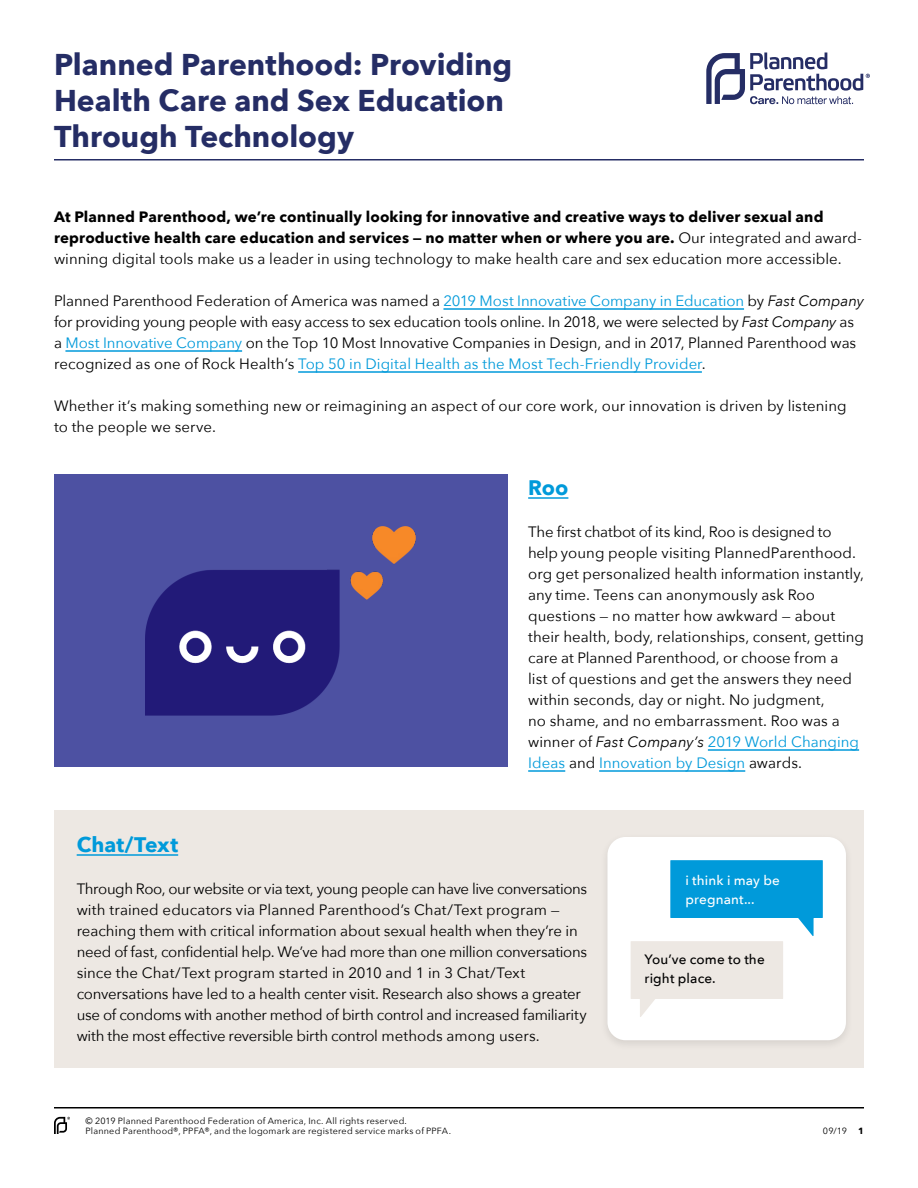
<style>
.page{position:relative;width:918px;height:1188px;background:#fff}
.page>*{position:absolute;margin:0;border:0;box-sizing:border-box;transform-origin:0 0}
.t1{font:700 30px/36px "Avenir Next";color:#252d65}
.t2{font:700 21px "Avenir Next";color:#009ada}
.t3{font:15px/21px "Avenir Next";color:#000}
.t4{font:700 15px/21px "Avenir Next";letter-spacing:.01em;color:#000}
.t5{font:500 13.5px/19.5px "Avenir Next";letter-spacing:.01em;color:#000}
.t6{font:500 13.5px/19.5px "Avenir Next";letter-spacing:.01em;color:#fff}
.t7{font:9px/10.5px "Avenir Next";letter-spacing:.025em;color:#000}
.s1{font-weight:400}
.s2{color:#009ada}
.s3{font-style:italic}
.s4{font-weight:700}
</style>
<div class="page">
<svg style="left:54px;top:1117px;width:16px;height:17px"></svg>
<hr style="left:54px;top:1107px;width:810px;height:1px;background:#000">
<div style="left:54px;top:810px;width:810px;height:258px;background:#ede8e3"></div>
<div style="left:599px;top:832px;width:255px;height:220px;background:#e9e4df"></div>
<div style="left:608px;top:837px;width:238px;height:203px;background:#fff;border-radius:18px"></div>
<svg style="left:706px;top:53px;width:164px;height:51px"></svg>
<hr style="left:443px;top:308px;width:301px;height:2px;background:#009ada">
<hr style="left:65px;top:350px;width:177px;height:2px;background:#009ada">
<hr style="left:298px;top:371px;width:404px;height:2px;background:#009ada">
<hr style="left:528px;top:497px;width:40px;height:2px;background:#009ada">
<hr style="left:708px;top:749px;width:151px;height:2px;background:#009ada">
<hr style="left:528px;top:770px;width:37px;height:2px;background:#009ada">
<hr style="left:599px;top:770px;width:146px;height:2px;background:#009ada">
<div style="left:54px;top:475px;width:453px;height:292px;background:#4d51a2"></div>
<img style="left:146px;top:527px;width:269px;height:188px">
<hr style="left:77px;top:854px;width:101px;height:2px;background:#009ada">
<svg style="left:631px;top:860px;width:192px;height:157px"></svg>
<hr style="left:54px;top:159px;width:810px;height:1px;background:#252d65">
<h1 class="t1" style="left:54px;top:46px;width:460px">Planned Parenthood: Providing<br>Health Care and Sex Education<br>Through Technology</h1>
<p class="t4" style="left:54px;top:206px;width:810px">At Planned Parenthood, we’re continually looking for innovative and creative ways to deliver sexual and reproductive health care education and services — no matter when or where you are. <span class="s1">Our integrated and award&shy;winning digital tools make us a leader in using technology to make health care and sex education more accessible.</span></p>
<p class="t3" style="left:54px;top:290px;width:811px">Planned Parenthood Federation of America was named a <span class="s2">2019 Most Innovative Company in Education</span> by <span class="s3">Fast Company </span>for providing young people with easy access to sex education tools online. In 2018, we were selected by <span class="s3">Fast Company</span> as a <span class="s2">Most Innovative Company</span> on the Top 10 Most Innovative Companies in Design, and in 2017, Planned Parenthood was recognized as one of Rock Health’s <span class="s2">Top 50 in Digital Health as the Most Tech-Friendly Provider</span>.</p>
<p class="t3" style="left:54px;top:395px;width:794px">Whether it’s making something new or reimagining an aspect of our core work, our innovation is driven by listening to the people we serve.</p>
<h2 class="t2" style="left:528px;top:469px;width:42px">Roo</h2>
<p class="t3" style="left:528px;top:521px;width:337px">The first chatbot of its kind, Roo is designed to help young people visiting PlannedParenthood. org get personalized health information instantly, any time. Teens can anonymously ask Roo questions — no matter how awkward — about their health, body, relationships, consent, getting care at Planned Parenthood, or choose from a<br>list of questions and get the answers they need within seconds, day or night. No judgment,<br>no shame, and no embarrassment. Roo was a winner of <span class="s3">Fast Company’s</span> <span class="s2">2019 World Changing Ideas</span> and <span class="s2">Innovation by Design</span> awards.</p>
<h2 class="t2" style="left:77px;top:826px;width:103px">Chat/Text</h2>
<p class="t3" style="left:77px;top:878px;width:512px">Through Roo, our website or via text, young people can have live conversations with trained educators via Planned Parenthood’s Chat/Text program — reaching them with critical information about sexual health when they’re in need of fast, confidential help. We’ve had more than one million conversations since the Chat/Text program started in 2010 and 1 in 3 Chat/Text conversations have led to a health center visit. Research also shows a greater use of condoms with another method of birth control and increased familiarity with the most effective reversible birth control methods among users.</p>
<p class="t6" style="left:685px;top:870px;width:96px">i think i may be pregnant...</p>
<p class="t5" style="left:645px;top:949px;width:122px">You’ve come to the right place.</p>
<p class="t7" style="left:86px;top:1115px;width:367px">© 2019 Planned Parenthood Federation of America, Inc. All rights reserved.<br>Planned Parenthood®, PPFA®, and the logomark are registered service marks of PPFA.</p>
<p class="t7" style="left:823px;top:1125px;width:43px">09/19 <span class="s4">1</span></p>
</div>
